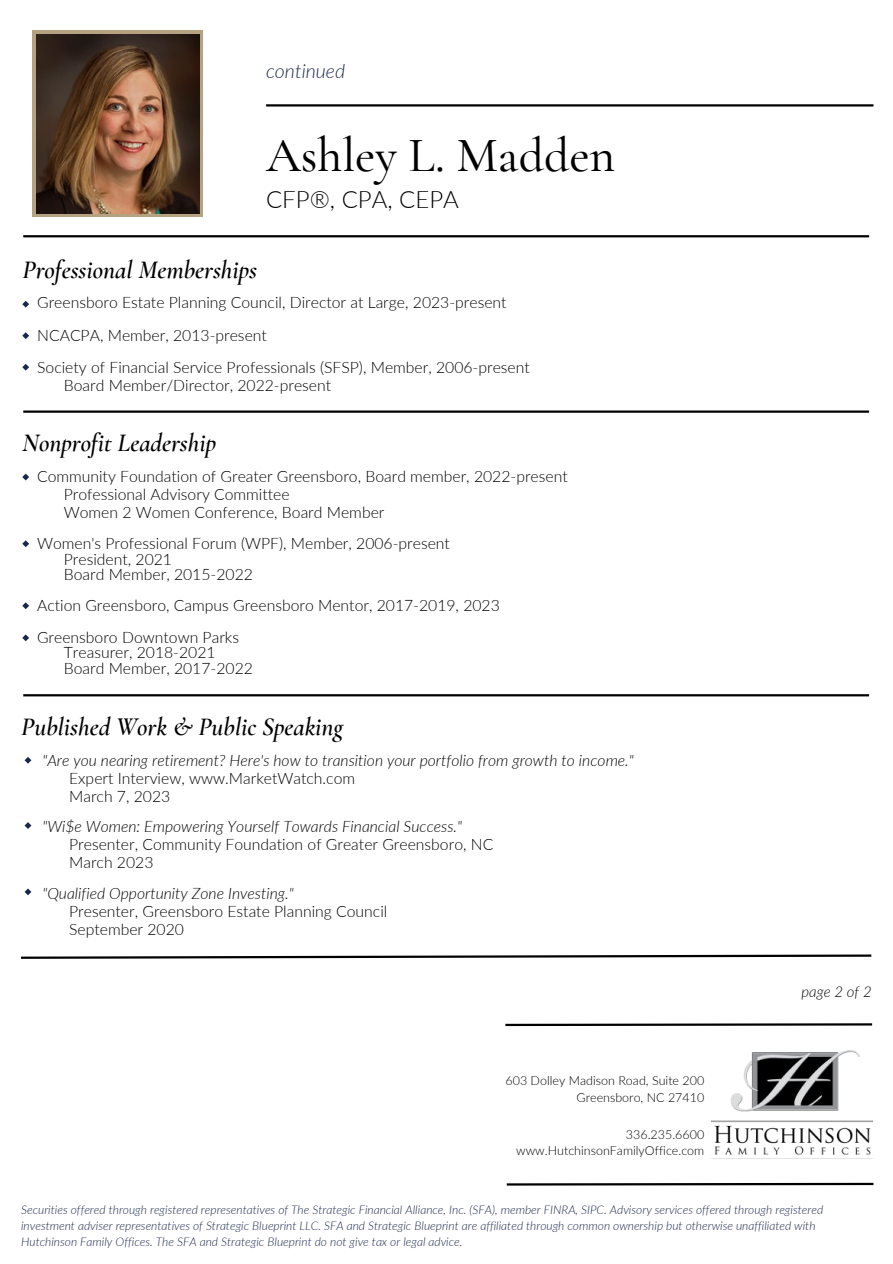
<style>
.page{position:relative;width:893px;height:1264px;background:#fff}
.page>*{position:absolute;margin:0;border:0;box-sizing:border-box;transform-origin:0 0}
.t1{font:500 49.5px "Cormorant Garamond";color:#000}
.t2{font:italic 600 25.5px "Cormorant Garamond";color:#000}
.t3{font:300 24px "Lato";color:#000}
.t4{font:italic 300 19.5px "Lato";color:#19284d}
.t5{font:300 15.75px/18px "Lato";color:#000}
.t6{font:italic 300 15.75px "Lato";color:#000}
.t7{font:italic 300 15px "Lato";color:#000}
.t8{font:300 12.45px/16.6px "Lato";color:#000;text-align:right}
.t9{font:italic 300 12px/16px "Lato";color:#19284d}
</style>
<div class="page">
<hr style="left:23px;top:235px;width:846px;height:2px;background:#000">
<hr style="left:266px;top:104px;width:607px;height:2px;background:#000">
<hr style="left:23px;top:694px;width:846px;height:2px;background:#000">
<svg style="left:21px;top:954px;width:851px;height:5px"></svg>
<svg style="left:25px;top:757px;width:6px;height:6px"></svg>
<svg style="left:25px;top:822px;width:6px;height:7px"></svg>
<svg style="left:25px;top:888px;width:6px;height:7px"></svg>
<svg style="left:22px;top:301px;width:7px;height:6px"></svg>
<svg style="left:22px;top:332px;width:7px;height:7px"></svg>
<svg style="left:22px;top:364px;width:7px;height:6px"></svg>
<hr style="left:23px;top:410px;width:846px;height:3px;background:#000">
<svg style="left:22px;top:473px;width:7px;height:7px"></svg>
<svg style="left:22px;top:540px;width:7px;height:7px"></svg>
<svg style="left:22px;top:602px;width:7px;height:7px"></svg>
<svg style="left:22px;top:634px;width:7px;height:7px"></svg>
<img style="left:711px;top:1050px;width:160px;height:105px">
<svg style="left:505px;top:1023px;width:368px;height:4px"></svg>
<svg style="left:506px;top:1182px;width:368px;height:4px"></svg>
<div style="left:32px;top:30px;width:170px;height:187px;background:linear-gradient(to right,#b5a281,#b5a281)"></div>
<img style="left:36px;top:34px;width:163px;height:179px">
<p class="t4" style="left:266px;top:57px;width:80px">continued</p>
<h1 class="t1" style="left:266px;top:125px;width:350px">Ashley L. Madden</h1>
<h3 class="t3" style="left:266px;top:182px;width:194px">CFP®, CPA, CEPA</h3>
<h2 class="t2" style="left:22px;top:254px;width:236px">Professional Memberships</h2>
<p class="t5" style="left:37px;top:293px;width:471px">Greensboro Estate Planning Council, Director at Large, 2023-present</p>
<p class="t5" style="left:37px;top:319px;width:494px;line-height:31.5px">NCACPA, Member, 2013-present<br>Society of Financial Service Professionals (SFSP), Member, 2006-present</p>
<p class="t5" style="left:64px;top:375px;width:269px">Board Member/Director, 2022-present</p>
<h2 class="t2" style="left:22px;top:428px;width:195px">Nonprofit Leadership</h2>
<p class="t5" style="left:64px;top:467px;width:505px;text-indent:-27px">Community Foundation of Greater Greensboro, Board member, 2022-present<br>Professional Advisory Committee<br>Women 2 Women Conference, Board Member</p>
<p class="t5" style="left:64px;top:534px;width:387px;line-height:15.8px;text-indent:-27px">Women's Professional Forum (WPF), Member, 2006-present<br>President, 2021<br>Board Member, 2015-2022</p>
<p class="t5" style="left:37px;top:589px;width:464px;line-height:31px">Action Greensboro, Campus Greensboro Mentor, 2017-2019, 2023<br>Greensboro Downtown Parks</p>
<p class="t5" style="left:64px;top:644px;width:191px;line-height:15.8px">Treasurer, 2018-2021<br>Board Member, 2017-2022</p>
<h2 class="t2" style="left:21px;top:711px;width:324px">Published Work &amp; Public Speaking</h2>
<p class="t6" style="left:42px;top:749px;width:593px">"Are you nearing retirement? Here's how to transition your portfolio from growth to income."</p>
<p class="t5" style="left:69px;top:768px;width:287px">Expert Interview, www.MarketWatch.com<br>March 7, 2023</p>
<p class="t6" style="left:42px;top:815px;width:421px">"Wi$e Women: Empowering Yourself Towards Financial Success."</p>
<p class="t5" style="left:69px;top:835px;width:425px">Presenter, Community Foundation of Greater Greensboro, NC<br>March 2023</p>
<p class="t6" style="left:42px;top:882px;width:253px">"Qualified Opportunity Zone Investing."</p>
<p class="t5" style="left:69px;top:901px;width:320px">Presenter, Greensboro Estate Planning Council<br>September 2020</p>
<p class="t8" style="left:505px;top:1071px;width:200px">603 Dolley Madison Road, Suite 200<br>Greensboro, NC 27410</p>
<p class="t8" style="left:516px;top:1125px;width:189px">336.235.6600 www.HutchinsonFamilyOffice.com</p>
<p class="t7" style="left:801px;top:980px;width:72px">page 2 of 2</p>
<p class="t9" style="left:21px;top:1201px;width:803px">Securities offered through registered representatives of The Strategic Financial Alliance, Inc. (SFA), member FINRA, SIPC. Advisory services offered through registered investment adviser representatives of Strategic Blueprint LLC. SFA and Strategic Blueprint are affiliated through common ownership but otherwise unaffiliated with<br>Hutchinson Family Offices. The SFA and Strategic Blueprint do not give tax or legal advice.</p>
</div>
